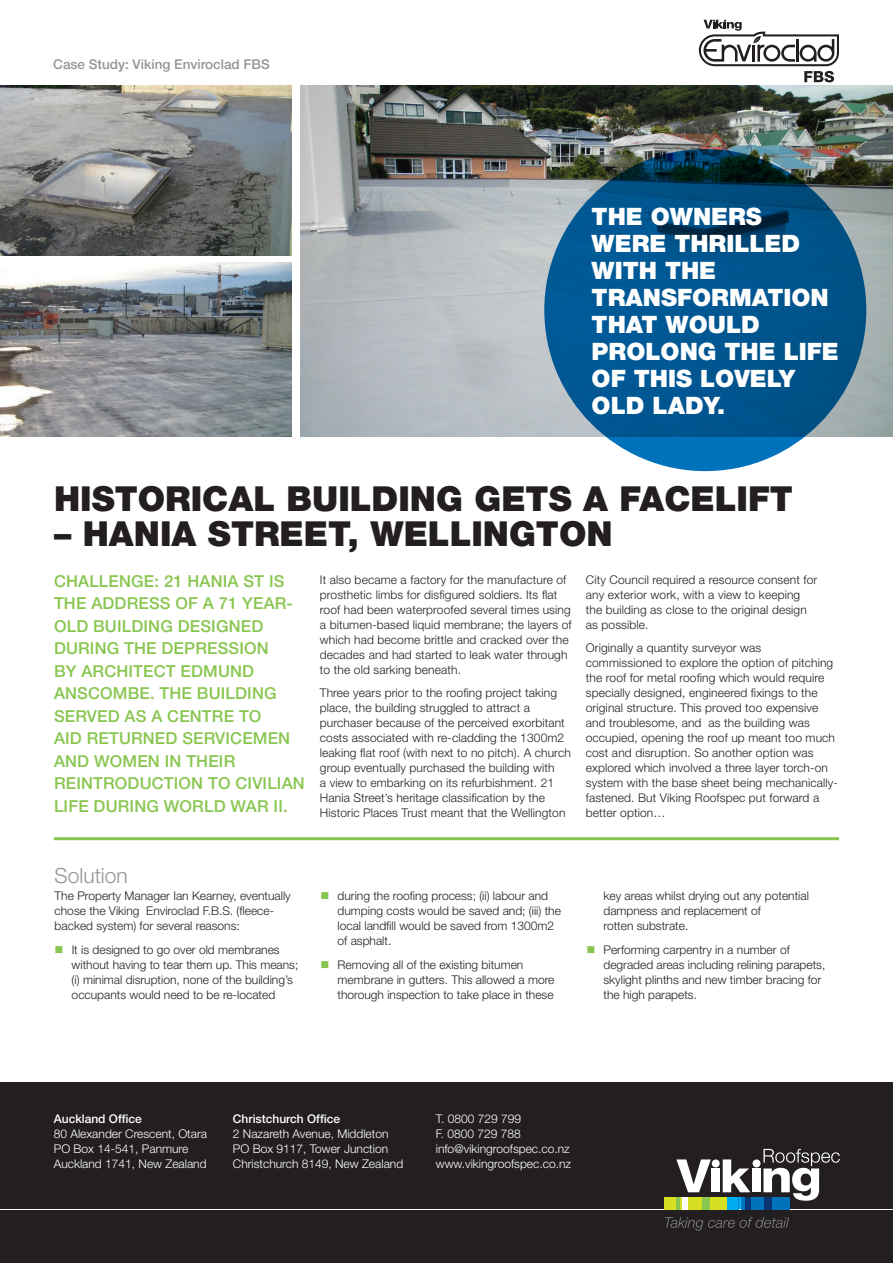
<style>
.page{position:relative;width:893px;height:1263px;background:#fff}
.page>*{position:absolute;margin:0;border:0;box-sizing:border-box;transform-origin:0 0}
.t1{font:900 34.5px "Helvetica Neue LT Pro";color:#231f20}
.Quote2{font:900 24px/27px "Helvetica Neue LT Pro";color:#fff}
.t2{font:300 21px "Helvetica Neue LT Pro";color:#939598}
.Challenge{font:500 16.5px/22.5px "Helvetica Neue";letter-spacing:.01em;color:#89c650}
.page_heading_grey{font:500 13.5px "Helvetica Neue LT Pro";color:#939598}
.Body_Copy{font:300 12px/15px "Helvetica Neue";letter-spacing:.01em;color:#231f20}
.Address{font:300 12px "Helvetica Neue LT Pro";color:#fff}
.Body_Copy-2{font:500 12px "Helvetica Neue LT Pro";color:#fff}
.s1{color:#89c650}
</style>
<div class="page">
<img style="left:300px;top:86px;width:593px;height:351px">
<div style="left:0;top:1082px;width:893px;height:181px;background:#231f20"></div>
<hr style="left:0;top:1209px;width:893px;height:1px;background:#fff">
<div style="left:752px;top:1168px;width:9px;height:24px;background:#fff"></div>
<div style="left:752px;top:1159px;width:8px;height:8px;background:#fff;border-radius:50%"></div>
<div style="left:711px;top:1168px;width:9px;height:24px;background:#fff"></div>
<div style="left:712px;top:1159px;width:8px;height:8px;background:#fff;border-radius:50%"></div>
<svg style="left:763px;top:1149px;width:77px;height:52px"></svg>
<div style="left:750px;top:1197px;width:15px;height:12px;background:#0072bc"></div>
<div style="left:772px;top:1197px;width:18px;height:12px;background:#0072bc"></div>
<div style="left:664px;top:1197px;width:13px;height:12px;background:#d6df21"></div>
<div style="left:710px;top:1197px;width:17px;height:12px;background:#d6df21"></div>
<svg style="left:723px;top:1159px;width:27px;height:50px"></svg>
<svg style="left:676px;top:1159px;width:35px;height:50px"></svg>
<div style="left:765px;top:1197px;width:7px;height:12px;background:#083576"></div>
<div style="left:702px;top:1197px;width:8px;height:12px;background:#89c650"></div>
<div style="left:745px;top:1197px;width:5px;height:12px;background:#083576"></div>
<div style="left:682px;top:1197px;width:6px;height:12px;background:#fff"></div>
<svg style="left:665px;top:1217px;width:124px;height:14px"></svg>
<hr style="left:54px;top:837px;width:785px;height:3px;background:#89c650">
<svg style="left:544px;top:149px;width:322px;height:322px;background:#005389"></svg>
<svg style="left:699px;top:20px;width:140px;height:62px"></svg>
<img style="left:0;top:85px;width:292px;height:170px">
<img style="left:0;top:263px;width:292px;height:174px">
<p class="page_heading_grey" style="left:53px;top:56px;width:218px">Case Study: Viking Enviroclad FBS</p>
<p class="Quote2" style="left:592px;top:203px;width:249px">THE OWNERS<br>WERE THRILLED<br>WITH THE<br>TRANSFORMATION<br>THAT WOULD<br>PROLONG THE LIFE<br>OF THIS LOVELY<br>OLD LADY.</p>
<h4 class="t1" style="left:54px;top:478px;width:740px">HISTORICAL BUILDING GETS A FACELIFT</h4>
<h4 class="t1" style="left:54px;top:513px;width:560px">– HANIA STREET, WELLINGTON</h4>
<p class="Challenge" style="left:54px;top:570px;width:252px">CHALLENGE: 21 HANIA ST IS<br>THE ADDRESS OF A 71 YEAR-<br>OLD BUILDING DESIGNED<br>DURING THE DEPRESSION<br>BY ARCHITECT EDMUND<br>ANSCOMBE. THE BUILDING<br>SERVED AS A CENTRE TO<br>AID RETURNED SERVICEMEN<br>AND WOMEN IN THEIR<br>REINTRODUCTION TO CIVILIAN<br>LIFE DURING WORLD WAR II.</p>
<p class="Body_Copy" style="left:320px;top:571px;width:253px">It also became a factory for the manufacture of prosthetic limbs for disfigured soldiers. Its flat roof had been waterproofed several times using a bitumen-based liquid membrane; the layers of which had become brittle and cracked over the decades and had started to leak water through to the old sarking beneath.</p>
<p class="Body_Copy" style="left:320px;top:685px;width:252px">Three years prior to the roofing project taking place, the building struggled to attract a purchaser because of the perceived exorbitant costs associated with re-cladding the 1300m2 leaking flat roof (with next to no pitch). A church group eventually purchased the building with<br>a view to embarking on its refurbishment. 21<br>Hania Street’s heritage classification by the Historic Places Trust meant that the Wellington</p>
<p class="Body_Copy" style="left:586px;top:571px;width:233px">City Council required a resource consent for any exterior work, with a view to keeping the building as close to the original design as possible.</p>
<p class="Body_Copy" style="left:586px;top:640px;width:254px">Originally a quantity surveyor was commissioned to explore the option of pitching the roof for metal roofing which would require specially designed, engineered fixings to the original structure. This proved too expensive and troublesome, and as the building was occupied, opening the roof up meant too much cost and disruption. So another option was explored which involved a three layer torch-on system with the base sheet being mechanically&shy;fastened. But Viking Roofspec put forward a better option…</p>
<h3 class="t2" style="left:55px;top:863px;width:75px">Solution</h3>
<p class="Body_Copy" style="left:55px;top:888px;width:238px">The Property Manager Ian Kearney, eventually chose the Viking Enviroclad F.B.S. (fleece&shy;backed system) for several reasons:</p>
<p class="Body_Copy" style="left:72px;top:942px;width:228px;text-indent:-17px"><span class="s1">■</span> It is designed to go over old membranes without having to tear them up. This means; (i) minimal disruption, none of the building’s occupants would need to be re-located</p>
<p class="Body_Copy" style="left:338px;top:888px;width:225px;text-indent:-17px"><span class="s1">■</span> during the roofing process; (ii) labour and dumping costs would be saved and; (iii) the local landfill would be saved from 1300m2 of asphalt.</p>
<p class="Body_Copy" style="left:338px;top:957px;width:218px;text-indent:-17px"><span class="s1">■</span> Removing all of the existing bitumen membrane in gutters. This allowed a more thorough inspection to take place in these</p>
<p class="Body_Copy" style="left:603px;top:888px;width:207px">key areas whilst drying out any potential dampness and replacement of<br>rotten substrate.</p>
<p class="Body_Copy" style="left:603px;top:942px;width:223px;text-indent:-17px"><span class="s1">■</span> Performing carpentry in a number of degraded areas including relining parapets, skylight plinths and new timber bracing for the high parapets.</p>
<p class="Body_Copy-2" style="left:54px;top:1111px;width:90px">Auckland Office</p>
<p class="Address" style="left:54px;top:1126px;width:155px">80 Alexander Crescent, Otara</p>
<p class="Address" style="left:54px;top:1141px;width:136px">PO Box 14-541, Panmure</p>
<p class="Address" style="left:54px;top:1156px;width:154px">Auckland 1741, New Zealand</p>
<p class="Body_Copy-2" style="left:233px;top:1111px;width:109px">Christchurch Office</p>
<p class="Address" style="left:233px;top:1126px;width:157px">2 Nazareth Avenue, Middleton</p>
<p class="Address" style="left:233px;top:1141px;width:157px">PO Box 9117, Tower Junction</p>
<p class="Address" style="left:233px;top:1156px;width:172px">Christchurch 8149, New Zealand</p>
<p class="Address" style="left:436px;top:1111px;width:87px">T. 0800 729 799</p>
<p class="Address" style="left:436px;top:1126px;width:86px">F. 0800 729 788</p>
<p class="Address" style="left:436px;top:1141px;width:135px">info@vikingroofspec.co.nz</p>
<p class="Address" style="left:436px;top:1156px;width:137px">www.vikingroofspec.co.nz</p>
</div>
